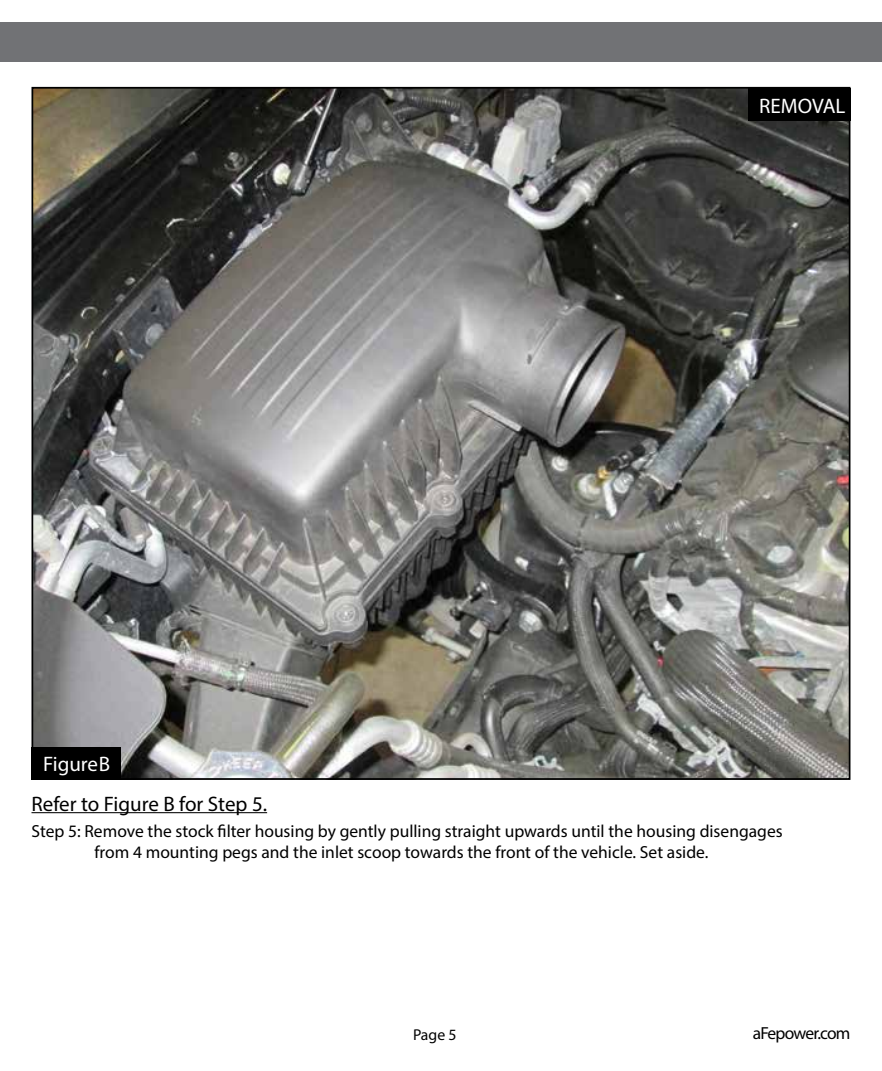
<style>
.page{position:relative;width:882px;height:1071px;background:#fff}
.page>*{position:absolute;margin:0;border:0;box-sizing:border-box;transform-origin:0 0}
.t1{font:21px "Myriad Pro";color:#000}
.t2{font:21px "Myriad Pro";letter-spacing:-.005em;color:#fff}
.t3{font:17.5px/21px "Myriad Pro";color:#000}
.t4{font:17.5px "Myriad Pro";letter-spacing:-.045em;color:#000}
.t5{font:15.75px "Myriad Pro";color:#000}
</style>
<div class="page">
<img style="left:35px;top:90px;width:812px;height:687px">
<div style="left:0;top:23px;width:882px;height:39px;background:#717275"></div>
<hr style="left:32px;top:812px;width:235px;height:1px;background:#000">
<div style="left:748px;top:88px;width:102px;height:33px;background:#000"></div>
<div style="left:32px;top:747px;width:89px;height:33px;background:#000"></div>
<p class="t2" style="left:43px;top:751px;width:68px">Figure B</p>
<p class="t2" style="left:759px;top:93px;width:88px">REMOVAL</p>
<p class="t1" style="left:32px;top:791px;width:237px">Refer to Figure B for Step 5.</p>
<p class="t3" style="left:94px;top:820px;width:690px;text-indent:-63px">Step 5: Remove the stock filter housing by gently pulling straight upwards until the housing disengages from 4 mounting pegs and the inlet scoop towards the front of the vehicle. Set aside.</p>
<p class="t5" style="left:413px;top:1025px;width:45px">Page 5</p>
<p class="t4" style="left:753px;top:1023px;width:99px">aFepower.com</p>
</div>
